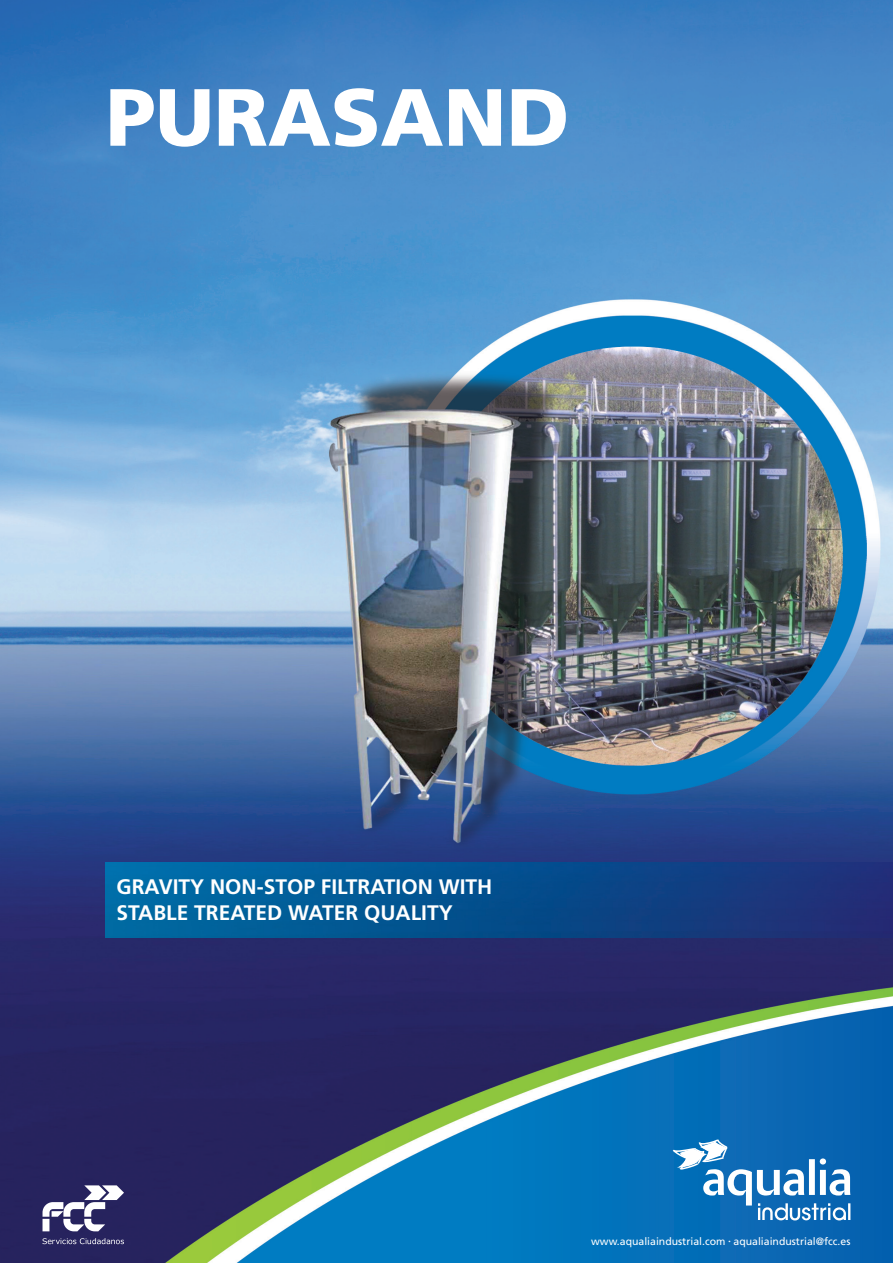
<style>
.page{position:relative;width:893px;height:1263px;background:#fff}
.page>*{position:absolute;margin:0;border:0;box-sizing:border-box;transform-origin:0 0}
.t1{font:900 81px "Frutiger";color:#fff}
.t2{font:700 21px/25.2px "Frutiger";color:#fff}
.t3{font:10.5px "Frutiger";color:#fff}
.s1{font-size:4.5px}
</style>
<div class="page">
<img style="left:0;top:0;width:893px;height:1263px">
<svg style="left:673px;top:1139px;width:177px;height:81px"></svg>
<svg style="left:43px;top:1185px;width:81px;height:46px"></svg>
<svg style="left:43px;top:1238px;width:81px;height:6px"></svg>
<img style="left:106px;top:862px;width:787px;height:75px">
<h1 class="t1" style="left:106px;top:68px;width:465px">PURASAND</h1>
<p class="t2" style="left:117px;top:874px;width:377px">GRAVITY NON-STOP FILTRATION WITH<br>STABLE TREATED WATER QUALITY</p>
<p class="t3" style="left:591px;top:1235px;width:261px">www.aqualiaindustrial.com <span class="s1">•</span> aqualiaindustrial@fcc.es</p>
</div>
